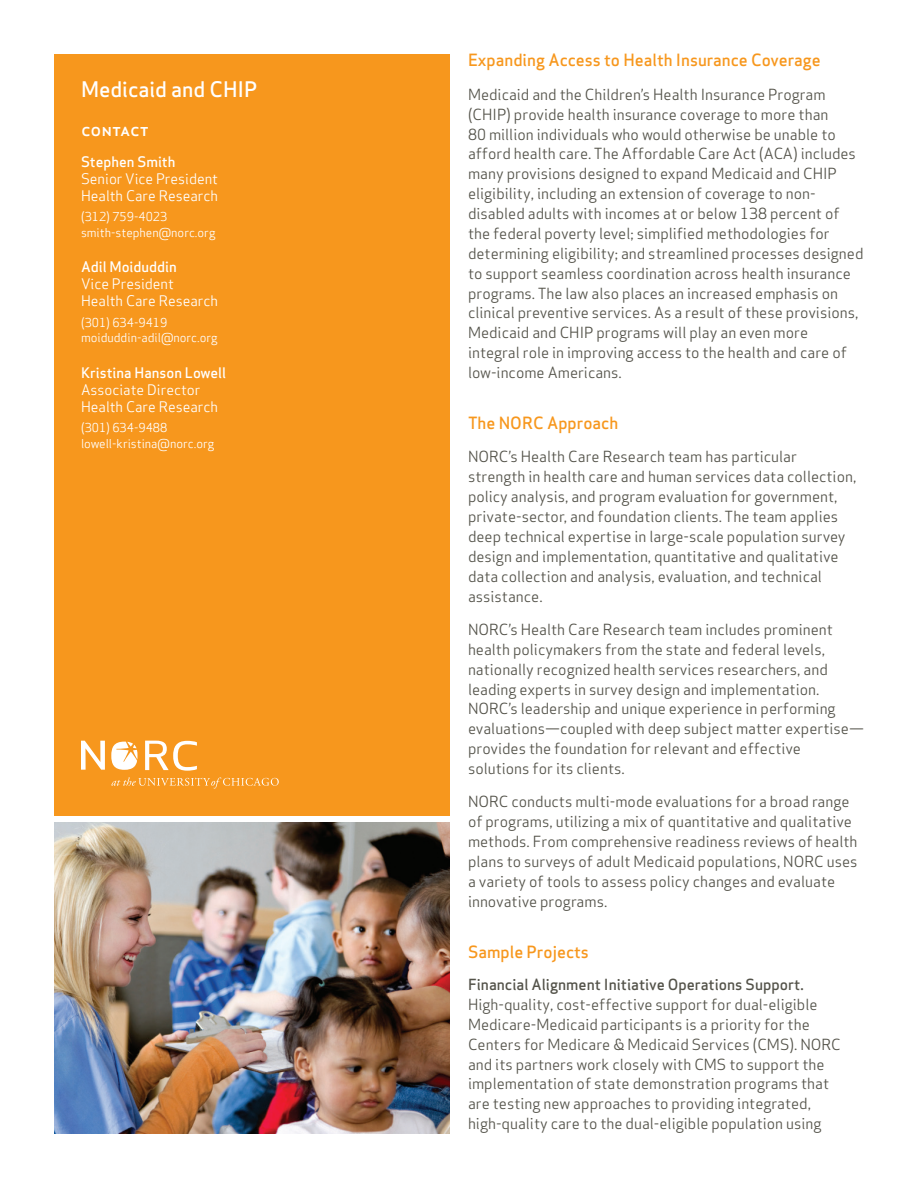
<style>
.page{position:relative;width:918px;height:1188px;background:#fff}
.page>*{position:absolute;margin:0;border:0;box-sizing:border-box;transform-origin:0 0}
.t1{font:500 21px "Apex Sans";color:#fff}
.t2{font:500 18px "Apex Sans";color:#fff}
.t3{font:500 16.5px "Apex Sans";color:#f7971d}
.t4{font:15px/19.8px "Apex Sans";color:#535249}
.t5{font:500 15px "Apex Sans";color:#535249}
.t6{font:14.25px/17.1px "Apex Sans Book T";color:#fff}
.t7{font:500 14.25px "Apex Sans";color:#fff}
.t8{font:14.25px "Apex Sans";color:#fff}
.t9{font:12px/15.8px "Apex Sans Book T";color:#fff}
</style>
<div class="page">
<img style="left:54px;top:823px;width:396px;height:311px">
<div style="left:54px;top:54px;width:396px;height:762px;background:#f7971d"></div>
<svg style="left:81px;top:741px;width:24px;height:29px"></svg>
<svg style="left:111px;top:777px;width:168px;height:12px"></svg>
<svg style="left:111px;top:742px;width:27px;height:28px"></svg>
<svg style="left:145px;top:741px;width:52px;height:30px"></svg>
<h1 class="t1" style="left:81px;top:70px;width:178px">Medicaid and CHIP</h1>
<p class="t2" style="left:81px;top:114px;width:69px">contact</p>
<p class="t7" style="left:81px;top:149px;width:96px">Stephen Smith</p>
<p class="t6" style="left:81px;top:170px;width:139px">Senior Vice President<br>Health Care Research</p>
<p class="t9" style="left:81px;top:209px;width:136px">(312) 759-4023 smith-stephen@norc.org</p>
<p class="t7" style="left:81px;top:254px;width:97px">Adil Moiduddin</p>
<p class="t6" style="left:81px;top:275px;width:139px">Vice President<br>Health Care Research</p>
<p class="t9" style="left:81px;top:314px;width:138px">(301) 634-9419 moiduddin-adil@norc.org</p>
<p class="t7" style="left:81px;top:360px;width:147px">Kristina Hanson Lowell</p>
<p class="t8" style="left:81px;top:378px;width:121px">Associate Director</p>
<p class="t6" style="left:81px;top:398px;width:139px">Health Care Research</p>
<p class="t9" style="left:81px;top:420px;width:135px">(301) 634-9488 lowell-kristina@norc.org</p>
<p class="t3" style="left:468px;top:46px;width:354px">Expanding Access to Health Insurance Coverage</p>
<p class="t4" style="left:468px;top:83px;width:397px">Medicaid and the Children’s Health Insurance Program (CHIP) provide health insurance coverage to more than<br>80 million individuals who would otherwise be unable to afford health care. The Affordable Care Act (ACA) includes many provisions designed to expand Medicaid and CHIP eligibility, including an extension of coverage to non&shy;disabled adults with incomes at or below 138 percent of the federal poverty level; simplified methodologies for determining eligibility; and streamlined processes designed to support seamless coordination across health insurance programs. The law also places an increased emphasis on clinical preventive services. As a result of these provisions, Medicaid and CHIP programs will play an even more integral role in improving access to the health and care of low‑income Americans.</p>
<p class="t3" style="left:468px;top:408px;width:152px">The NORC Approach</p>
<p class="t4" style="left:468px;top:446px;width:390px">NORC’s Health Care Research team has particular strength in health care and human services data collection, policy analysis, and program evaluation for government, private‑sector, and foundation clients. The team applies deep technical expertise in large‑scale population survey design and implementation, quantitative and qualitative data collection and analysis, evaluation, and technical assistance.</p>
<p class="t4" style="left:468px;top:618px;width:398px">NORC’s Health Care Research team includes prominent health policymakers from the state and federal levels, nationally recognized health services researchers, and leading experts in survey design and implementation.<br>NORC’s leadership and unique experience in performing evaluations—coupled with deep subject matter expertise— provides the foundation for relevant and effective solutions for its clients.</p>
<p class="t4" style="left:468px;top:790px;width:391px">NORC conducts multi-mode evaluations for a broad range of programs, utilizing a mix of quantitative and qualitative methods. From comprehensive readiness reviews of health plans to surveys of adult Medicaid populations, NORC uses a variety of tools to assess policy changes and evaluate innovative programs.</p>
<p class="t3" style="left:468px;top:937px;width:122px">Sample Projects</p>
<p class="t5" style="left:468px;top:971px;width:337px">Financial Alignment Initiative Operations Support.</p>
<p class="t4" style="left:468px;top:993px;width:374px">High-quality, cost‑effective support for dual-eligible Medicare-Medicaid participants is a priority for the Centers for Medicare &amp; Medicaid Services (CMS). NORC and its partners work closely with CMS to support the implementation of state demonstration programs that are testing new approaches to providing integrated, high‑quality care to the dual-eligible population using</p>
</div>
